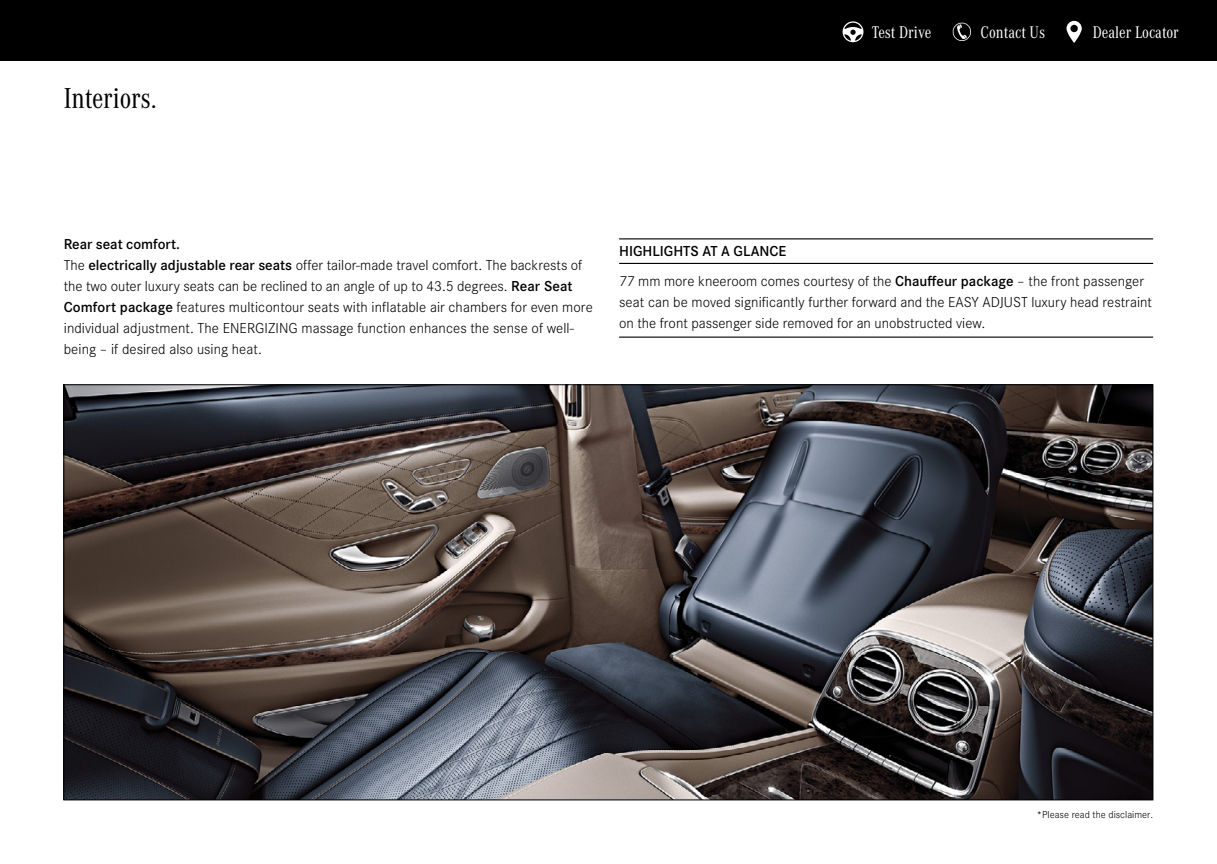
<style>
.page{position:relative;width:1217px;height:864px;background:#fff}
.page>*{position:absolute;margin:0;border:0;box-sizing:border-box;transform-origin:0 0}
.t1{font:30px "Corporate A Con";letter-spacing:-.005em;color:#000}
.t2{font:17.55px "Corporate A Con";color:#fff}
.t3{font:300 15px/21px "Corporate S";color:#000}
.t4{font:300 10.5px "Corporate S";color:#000}
.s1{font-weight:600}
</style>
<div class="page">
<div style="left:0;top:0;width:1216px;height:61px;background:#000"></div>
<svg style="left:842px;top:21px;width:21px;height:21px"></svg>
<svg style="left:1066px;top:21px;width:15px;height:22px"></svg>
<svg style="left:952px;top:22px;width:19px;height:19px"></svg>
<img style="left:66px;top:386px;width:1084px;height:411px">
<hr style="left:619px;top:238px;width:533px;height:1px;background:#000">
<hr style="left:619px;top:263px;width:533px;height:1px;background:#000">
<hr style="left:619px;top:336px;width:533px;height:1px;background:#000">
<h1 class="t1" style="left:64px;top:82px;width:94px">Interiors.</h1>
<p class="t2" style="left:871px;top:23px;width:61px">Test Drive</p>
<p class="t2" style="left:980px;top:23px;width:66px">Contact Us</p>
<p class="t2" style="left:1092px;top:23px;width:87px">Dealer Locator</p>
<p class="t3" style="left:64px;top:234px;width:530px"><span class="s1">Rear seat comfort.<br></span>The <span class="s1">electrically adjustable rear seats</span> offer tailor-made travel comfort. The backrests of the two outer luxury seats can be reclined to an angle of up to 43.5 degrees. <span class="s1">Rear Seat Comfort package</span> features multicontour seats with inflatable air chambers for even more individual adjustment. The ENERGIZING massage function enhances the sense of well&shy;being – if desired also using heat.</p>
<p class="t3" style="left:619px;top:237px;width:526px;line-height:29.5px"><span class="s1">HIGHLIGHTS AT A GLANCE<br></span>77 mm more kneeroom comes courtesy of the <span class="s1">Chauffeur package</span> – the front passenger</p>
<p class="t3" style="left:619px;top:291px;width:534px">seat can be moved significantly further forward and the EASY ADJUST luxury head restraint on the front passenger side removed for an unobstructed view.</p>
<p class="t4" style="left:1036px;top:808px;width:118px">*Please read the disclaimer.</p>
</div>
